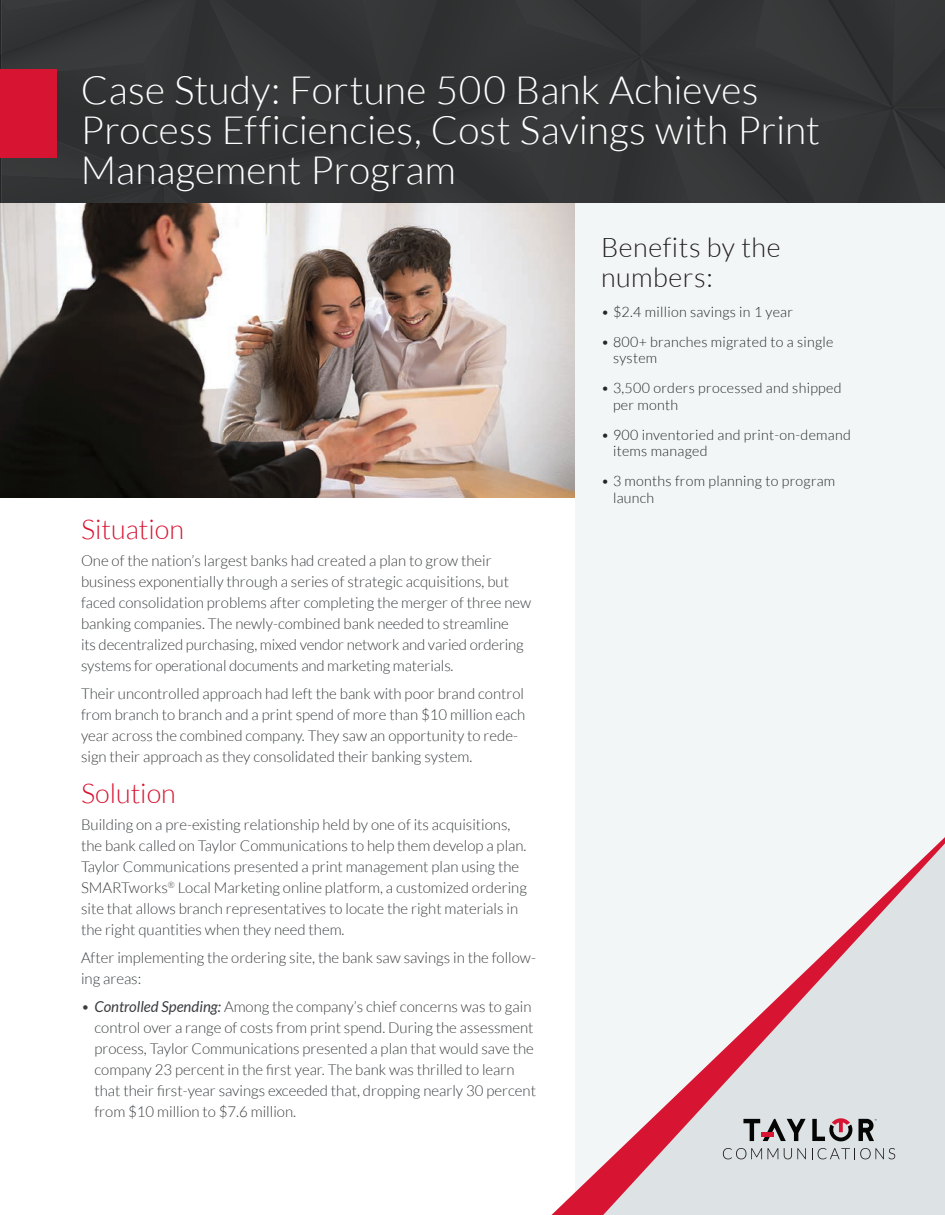
<style>
.page{position:relative;width:945px;height:1215px;background:#fff}
.page>*{position:absolute;margin:0;border:0;box-sizing:border-box;transform-origin:0 0}
.t1{font:300 39px/40.5px "Lato";letter-spacing:.005em;color:#fff}
.t2{font:300 27px/30px "Lato";letter-spacing:.02em;color:#231f20}
.t3{font:300 27px "Lato";color:#d71532}
.t4{font:300 15px/21px "Lato";color:#3a3c3f}
.t5{font:300 14.25px/16.5px "Lato";letter-spacing:.02em;color:#242628}
.s1{font-weight:400;font-style:italic}
</style>
<div class="page">
<img style="left:0;top:203px;width:574px;height:294px">
<div style="left:575px;top:202px;width:370px;height:1013px;background:#f3f6f7"></div>
<div style="left:0;top:0;width:945px;height:203px;background:#323435"></div>
<div style="left:0;top:69px;width:57px;height:88px;background:#d71532"></div>
<svg style="left:551px;top:837px;width:394px;height:378px"></svg>
<svg style="left:859px;top:1119px;width:18px;height:22px"></svg>
<svg style="left:743px;top:1119px;width:63px;height:22px"></svg>
<div style="left:761px;top:1132px;width:13px;height:5px;background:#d71532"></div>
<svg style="left:812px;top:1118px;width:40px;height:23px"></svg>
<svg style="left:723px;top:1148px;width:39px;height:11px"></svg>
<svg style="left:768px;top:1148px;width:10px;height:11px"></svg>
<svg style="left:784px;top:1148px;width:22px;height:11px"></svg>
<svg style="left:812px;top:1148px;width:83px;height:11px"></svg>
<h1 class="t1" style="left:81px;top:69px;width:741px">Case Study: Fortune 500 Bank Achieves<br>Process Efficiencies, Cost Savings with Print<br>Management Program</h1>
<h2 class="t3" style="left:81px;top:514px;width:105px">Situation</h2>
<p class="t4" style="left:81px;top:550px;width:452px">One of the nation’s largest banks had created a plan to grow their business exponentially through a series of strategic acquisitions, but faced consolidation problems after completing the merger of three new banking companies. The newly-combined bank needed to streamline<br>its decentralized purchasing, mixed vendor network and varied ordering systems for operational documents and marketing materials.</p>
<p class="t4" style="left:81px;top:683px;width:446px">Their uncontrolled approach had left the bank with poor brand control from branch to branch and a print spend of more than $10 million each year across the combined company. They saw an opportunity to rede&shy;sign their approach as they consolidated their banking system.</p>
<h2 class="t3" style="left:81px;top:778px;width:96px">Solution</h2>
<p class="t4" style="left:81px;top:814px;width:448px">Building on a pre-existing relationship held by one of its acquisitions, the bank called on Taylor Communications to help them develop a plan.<br>Taylor Communications presented a print management plan using the SMARTworks<sup>®</sup> Local Marketing online platform, a customized ordering site that allows branch representatives to locate the right materials in the right quantities when they need them.</p>
<p class="t4" style="left:81px;top:947px;width:456px">After implementing the ordering site, the bank saw savings in the follow&shy;ing areas:</p>
<p class="t4" style="left:95px;top:996px;width:443px;text-indent:-13px">• <span class="s1">Controlled Spending:</span> Among the company’s chief concerns was to gain control over a range of costs from print spend. During the assessment process, Taylor Communications presented a plan that would save the company 23 percent in the first year. The bank was thrilled to learn that their first-year savings exceeded that, dropping nearly 30 percent from $10 million to $7.6 million.</p>
<h2 class="t2" style="left:601px;top:232px;width:181px">Benefits by the numbers:</h2>
<p class="t5" style="left:601px;top:303px;width:194px">• $2.4 million savings in 1 year</p>
<p class="t5" style="left:613px;top:333px;width:222px;text-indent:-12px">• 800+ branches migrated to a single system</p>
<p class="t5" style="left:613px;top:380px;width:230px;text-indent:-12px">• 3,500 orders processed and shipped per month</p>
<p class="t5" style="left:613px;top:426px;width:239px;text-indent:-12px">• 900 inventoried and print-on-demand items managed</p>
<p class="t5" style="left:613px;top:473px;width:224px;text-indent:-12px">• 3 months from planning to program launch</p>
</div>
